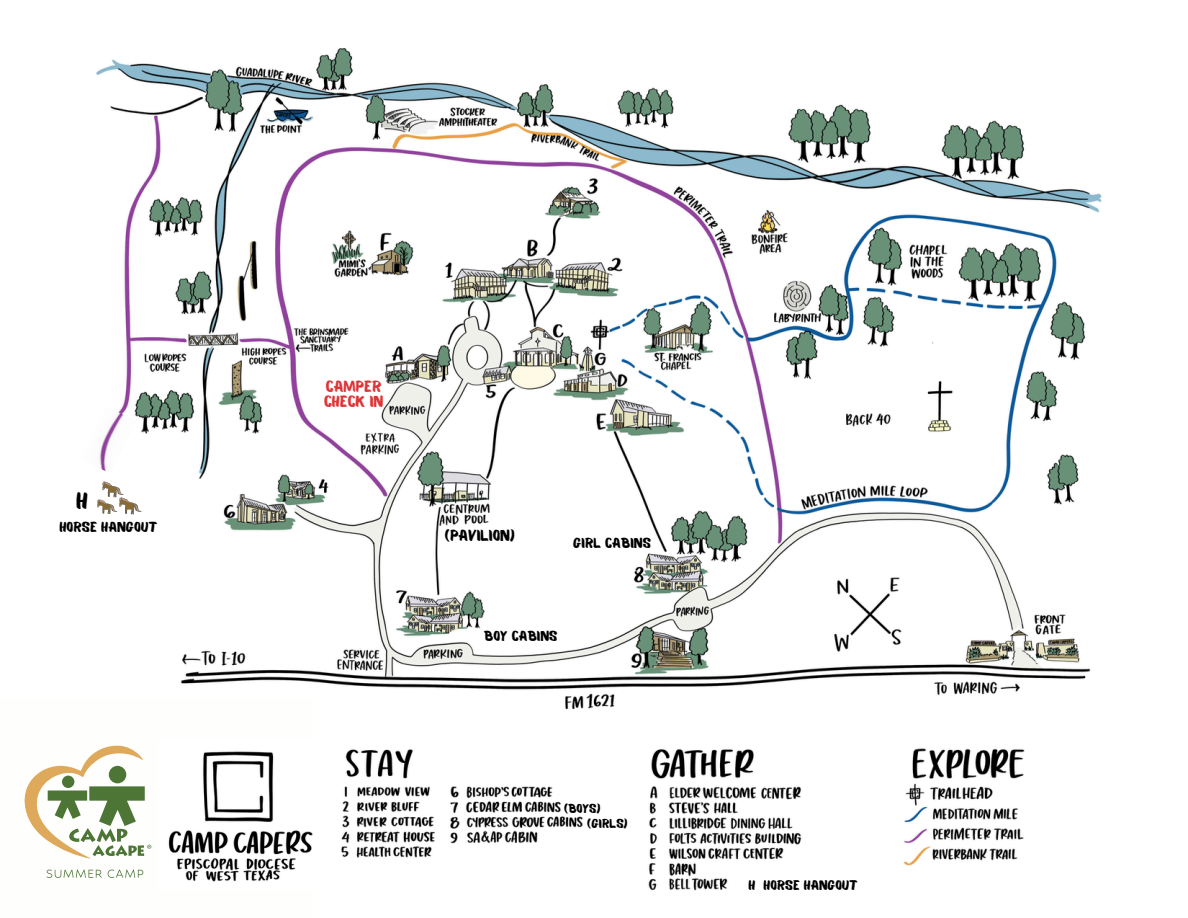
<style>
.page{position:relative;width:1188px;height:918px;background:#fff}
.page>*{position:absolute;margin:0;border:0;box-sizing:border-box;transform-origin:0 0}
.t1{font:23.1px "Balmy";color:#000}
.t2{font:15.75px/15.1px "Balmy";color:#dd3639}
.t3{font:15.6px "Balmy";color:#000}
.t4{font:14.1px "Balmy";color:#000}
.t5{font:13.5px "Balmy";color:#000}
.t6{font:12.6px "Balmy";color:#000}
</style>
<div class="page">
<img style="left:96px;top:48px;width:1006px;height:843px">
<div style="left:0;top:698px;width:313px;height:220px;background:#fefefd"></div>
<img style="left:168px;top:740px;width:150px;height:149px">
<svg style="left:97px;top:481px;width:45px;height:33px"></svg>
<img style="left:96px;top:407px;width:40px;height:67px">
<svg style="left:47px;top:870px;width:55px;height:8px"></svg>
<svg style="left:108px;top:870px;width:35px;height:8px"></svg>
<svg style="left:24px;top:745px;width:127px;height:114px"></svg>
<p class="t1" style="left:76px;top:492px;width:13px">H</p>
<p class="t4" style="left:59px;top:521px;width:100px">HORSE HANGOUT</p>
<h4 class="t2" style="left:324px;top:380px;width:61px">CAMPER<br>CHECK IN</h4>
<h4 class="t3" style="left:445px;top:530px;width:71px">(PAVILION)</h4>
<p class="t4" style="left:573px;top:538px;width:79px">GIRL CABINS</p>
<h1 class="t4" style="left:484px;top:630px;width:75px">BOY CABINS</h1>
<p class="t6" style="left:564px;top:804px;width:38px">(BOYS)</p>
<h2 class="t6" style="left:587px;top:819px;width:42px">(GIRLS)</h2>
<p class="t5" style="left:749px;top:880px;width:111px">H HORSE HANGOUT</p>
</div>
